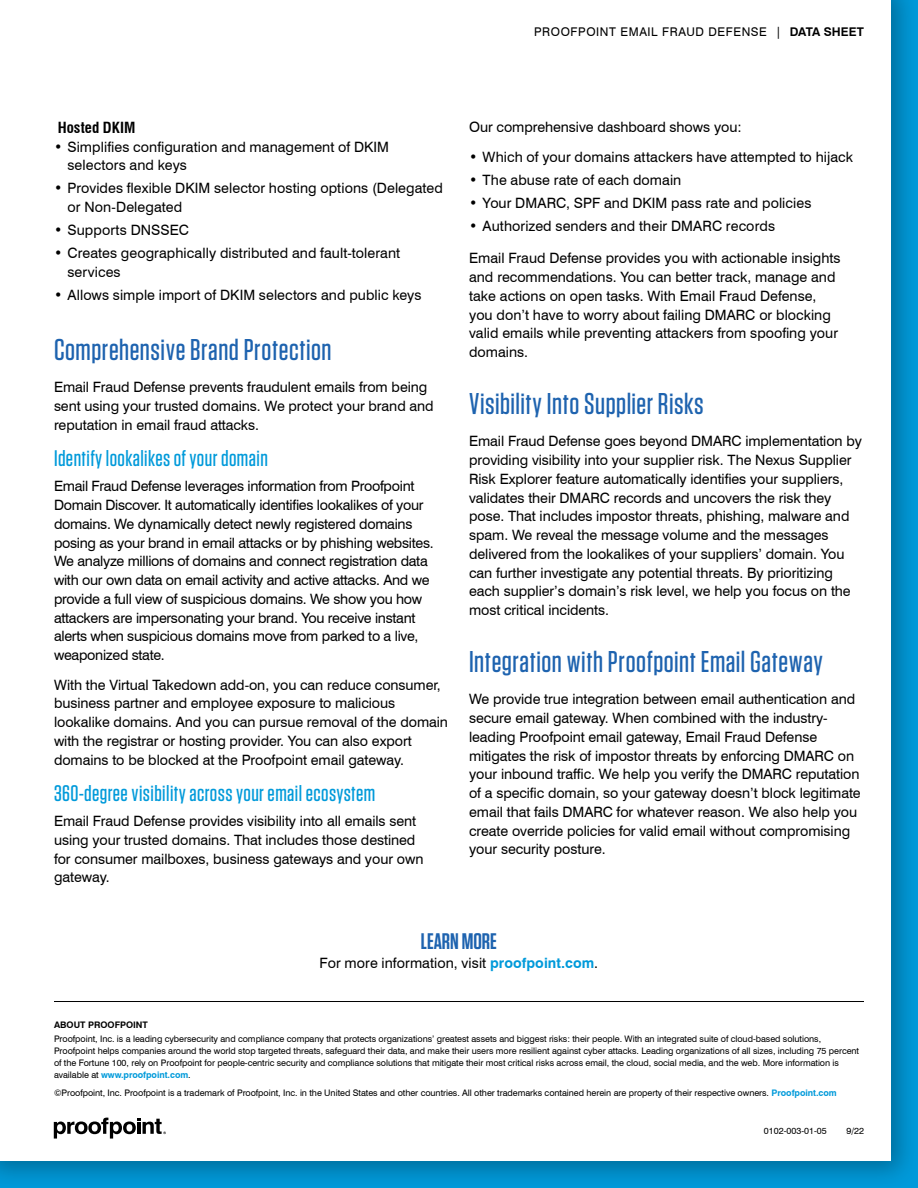
<style>
.page{position:relative;width:918px;height:1188px;background:#fff}
.page>*{position:absolute;margin:0;border:0;box-sizing:border-box;transform-origin:0 0}
.t1{font:500 30px "Tungsten";letter-spacing:.02em;color:#1e63af}
.t2{font:500 22.5px "Tungsten";letter-spacing:.02em;color:#009ada}
.t3{font:600 22.5px "Tungsten";color:#1e63af}
.t4{font:700 condensed 15px "Swiss 721 BT";letter-spacing:.005em;color:#000}
.t5{font:14.25px/18.8px "Swiss 721 BT";letter-spacing:-.005em;color:#000}
.t6{font:12px "Swiss 721 BT";letter-spacing:.05em;color:#000}
.t7{font:9px/12px "Swiss 721 BT";letter-spacing:-.005em;color:#000}
.t8{font:700 9px "Swiss 721 BT";color:#000}
.s1{font-weight:700}
.s2{font-weight:700;color:#009ada}
</style>
<div class="page">
<div style="left:0;top:0;width:918px;height:1188px;background:#000;opacity:.3"></div>
<div style="left:0;top:0;width:891px;height:1161px;background:#fff"></div>
<hr style="left:54px;top:1001px;width:810px;height:1px;background:#000">
<svg style="left:54px;top:1118px;width:112px;height:21px"></svg>
<p class="t6" style="left:534px;top:25px;width:331px">PROOFPOINT EMAIL FRAUD DEFENSE | <span class="s1">DATA SHEET</span></p>
<p class="t4" style="left:58px;top:118px;width:79px">Hosted DKIM</p>
<p class="t5" style="left:67px;top:137px;width:323px;text-indent:-13px">• Simplifies configuration and management of DKIM selectors and keys</p>
<p class="t5" style="left:67px;top:179px;width:377px;text-indent:-13px">• Provides flexible DKIM selector hosting options (Delegated or Non-Delegated</p>
<p class="t5" style="left:54px;top:221px;width:136px">• Supports DNSSEC</p>
<p class="t5" style="left:67px;top:244px;width:334px;text-indent:-13px">• Creates geographically distributed and fault-tolerant services</p>
<p class="t5" style="left:54px;top:286px;width:369px">• Allows simple import of DKIM selectors and public keys</p>
<h1 class="t1" style="left:54px;top:334px;width:279px">Comprehensive Brand Protection</h1>
<p class="t5" style="left:54px;top:378px;width:381px">Email Fraud Defense prevents fraudulent emails from being sent using your trusted domains. We protect your brand and reputation in email fraud attacks.</p>
<h2 class="t2" style="left:54px;top:446px;width:215px">Identify lookalikes of your domain</h2>
<p class="t5" style="left:54px;top:477px;width:381px">Email Fraud Defense leverages information from Proofpoint Domain Discover. It automatically identifies lookalikes of your domains. We dynamically detect newly registered domains posing as your brand in email attacks or by phishing websites.<br>We analyze millions of domains and connect registration data with our own data on email activity and active attacks. And we provide a full view of suspicious domains. We show you how attackers are impersonating your brand. You receive instant alerts when suspicious domains move from parked to a live, weaponized state.</p>
<p class="t5" style="left:54px;top:675px;width:396px">With the Virtual Takedown add-on, you can reduce consumer, business partner and employee exposure to malicious lookalike domains. And you can pursue removal of the domain with the registrar or hosting provider. You can also export domains to be blocked at the Proofpoint email gateway.</p>
<h2 class="t2" style="left:54px;top:781px;width:323px">360-degree visibility across your email ecosystem</h2>
<p class="t5" style="left:54px;top:812px;width:371px">Email Fraud Defense provides visibility into all emails sent using your trusted domains. That includes those destined for consumer mailboxes, business gateways and your own gateway.</p>
<p class="t5" style="left:469px;top:118px;width:274px">Our comprehensive dashboard shows you:</p>
<p class="t5" style="left:469px;top:147px;width:386px">• Which of your domains attackers have attempted to hijack</p>
<p class="t5" style="left:469px;top:170px;width:214px">• The abuse rate of each domain</p>
<p class="t5" style="left:469px;top:193px;width:344px">• Your DMARC, SPF and DKIM pass rate and policies</p>
<p class="t5" style="left:469px;top:217px;width:307px">• Authorized senders and their DMARC records</p>
<p class="t5" style="left:469px;top:249px;width:373px">Email Fraud Defense provides you with actionable insights and recommendations. You can better track, manage and take actions on open tasks. With Email Fraud Defense, you don’t have to worry about failing DMARC or blocking valid emails while preventing attackers from spoofing your domains.</p>
<h1 class="t1" style="left:469px;top:388px;width:236px">Visibility Into Supplier Risks</h1>
<p class="t5" style="left:469px;top:432px;width:394px">Email Fraud Defense goes beyond DMARC implementation by providing visibility into your supplier risk. The Nexus Supplier Risk Explorer feature automatically identifies your suppliers, validates their DMARC records and uncovers the risk they pose. That includes impostor threats, phishing, malware and spam. We reveal the message volume and the messages delivered from the lookalikes of your suppliers’ domain. You can further investigate any potential threats. By prioritizing each supplier’s domain’s risk level, we help you focus on the most critical incidents.</p>
<h1 class="t1" style="left:469px;top:646px;width:355px">Integration with Proofpoint Email Gateway</h1>
<p class="t5" style="left:469px;top:690px;width:393px">We provide true integration between email authentication and secure email gateway. When combined with the industry&shy;leading Proofpoint email gateway, Email Fraud Defense mitigates the risk of impostor threats by enforcing DMARC on your inbound traffic. We help you verify the DMARC reputation of a specific domain, so your gateway doesn’t block legitimate email that fails DMARC for whatever reason. We also help you create override policies for valid email without compromising your security posture.</p>
<h2 class="t3" style="left:421px;top:930px;width:77px">LEARN MORE</h2>
<p class="t5" style="left:320px;top:953px;width:280px">For more information, visit <span class="s2">proofpoint.com</span>.</p>
<p class="t8" style="left:54px;top:1019px;width:95px">ABOUT PROOFPOINT</p>
<p class="t7" style="left:54px;top:1033px;width:807px">Proofpoint, Inc. is a leading cybersecurity and compliance company that protects organizations’ greatest assets and biggest risks: their people. With an integrated suite of cloud-based solutions, Proofpoint helps companies around the world stop targeted threats, safeguard their data, and make their users more resilient against cyber attacks. Leading organizations of all sizes, including 75 percent of the Fortune 100, rely on Proofpoint for people-centric security and compliance solutions that mitigate their most critical risks across email, the cloud, social media, and the web. More information is available at <span class="s2">www.proofpoint.com</span>.</p>
<p class="t7" style="left:54px;top:1086px;width:784px">©Proofpoint, Inc. Proofpoint is a trademark of Proofpoint, Inc. in the United States and other countries. All other trademarks contained herein are property of their respective owners. <span class="s2">Proofpoint.com</span></p>
<p class="t7" style="left:764px;top:1125px;width:64px">0102-003-01-05</p>
<p class="t7" style="left:846px;top:1125px;width:19px">9/22</p>
</div>
